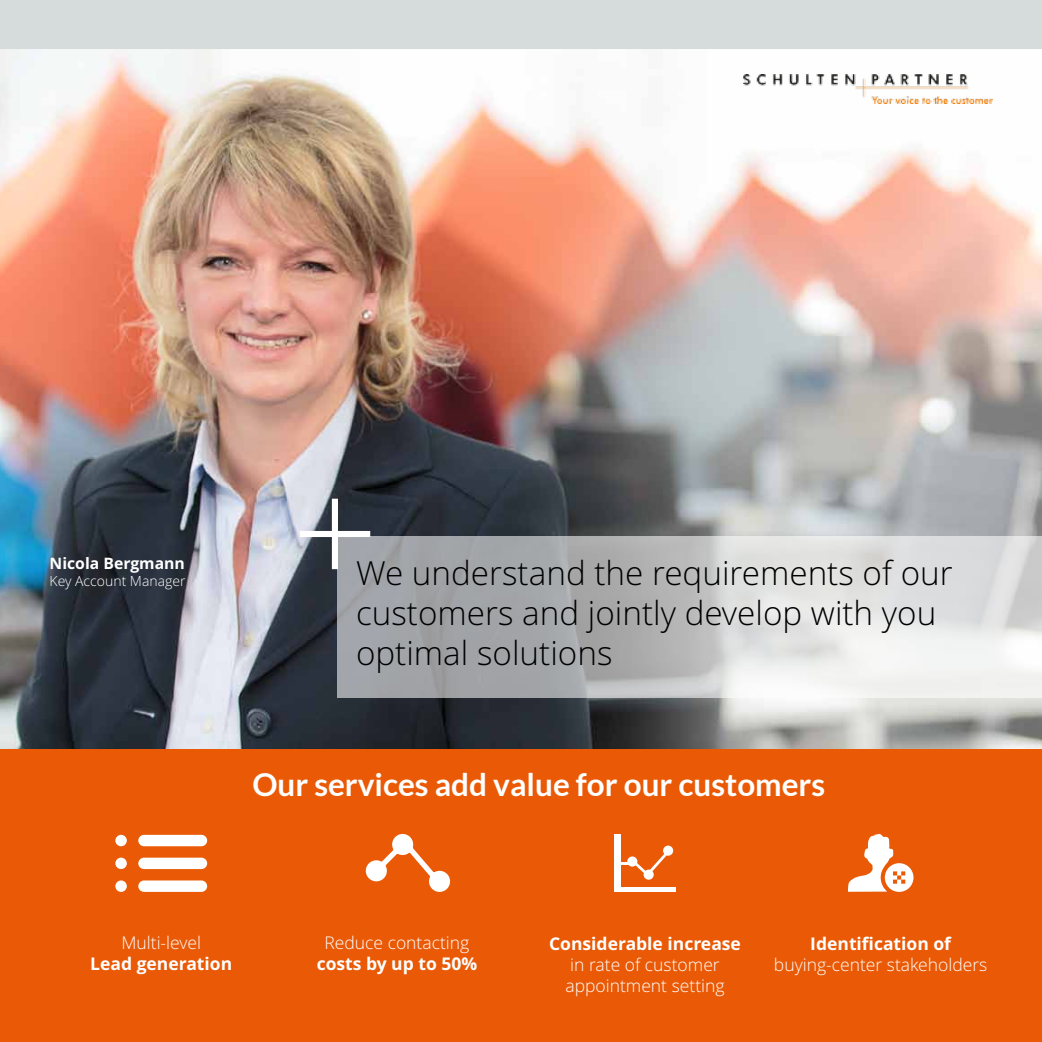
<style>
.page{position:relative;width:1042px;height:1042px;background:#fff}
.page>*{position:absolute;margin:0;border:0;box-sizing:border-box;transform-origin:0 0}
.t1{font:300 152.25px "Open Sans";color:#fff}
.t2{font:300 33.25px/39.9px "Open Sans";color:#000}
.t3{font:700 31.5px "Lato";color:#fff}
.t4{font:300 17.5px/21px "Open Sans";color:#fff}
.t5{font:700 17.5px "Open Sans";color:#fff}
.t6{font:700 15.75px "Open Sans";color:#fff}
.t7{font:300 14px "Open Sans";color:#fff}
</style>
<div class="page">
<div style="left:0;top:0;width:1042px;height:50px;background:#d6dbdb"></div>
<img style="left:0;top:50px;width:1042px;height:699px">
<svg style="left:337px;top:536px;width:705px;height:161px;background:#c4c5c6"></svg>
<div style="left:0;top:749px;width:1042px;height:293px;background:#ea5a06"></div>
<svg style="left:115px;top:835px;width:92px;height:57px"></svg>
<svg style="left:366px;top:834px;width:84px;height:58px"></svg>
<div style="left:614px;top:834px;width:7px;height:58px;background:#fff"></div>
<div style="left:614px;top:887px;width:61px;height:5px;background:#fff"></div>
<svg style="left:621px;top:852px;width:48px;height:20px"></svg>
<div style="left:627px;top:856px;width:10px;height:10px;background:#fff;border-radius:50%"></div>
<div style="left:643px;top:869px;width:11px;height:10px;background:#fff;border-radius:50%"></div>
<div style="left:663px;top:845px;width:10px;height:10px;background:#fff;border-radius:50%"></div>
<svg style="left:848px;top:834px;width:65px;height:58px"></svg>
<img style="left:744px;top:74px;width:248px;height:30px">
<p class="t6" style="left:50px;top:554px;width:137px">Nicola Bergmann</p>
<p class="t7" style="left:50px;top:572px;width:137px">Key Account Manager</p>
<h1 class="t1" style="left:291px;top:446px;width:88px">+</h1>
<h2 class="t2" style="left:356px;top:553px;width:598px">We understand the requirements of our customers and jointly develop with you optimal solutions</h2>
<h3 class="t3" style="left:252px;top:766px;width:574px">Our services add value for our customers</h3>
<p class="t4" style="left:121px;top:933px;width:81px">Multi-level</p>
<p class="t5" style="left:90px;top:954px;width:143px">Lead generation</p>
<p class="t4" style="left:324px;top:933px;width:146px">Reduce contacting</p>
<p class="t5" style="left:317px;top:954px;width:162px">costs by up to 50%</p>
<p class="t5" style="left:549px;top:933px;width:193px">Considerable increase</p>
<p class="t4" style="left:565px;top:954px;width:161px">in rate of customer appointment setting</p>
<p class="t5" style="left:810px;top:933px;width:142px">Identification of</p>
<p class="t4" style="left:774px;top:954px;width:215px">buying-center stakeholders</p>
</div>
